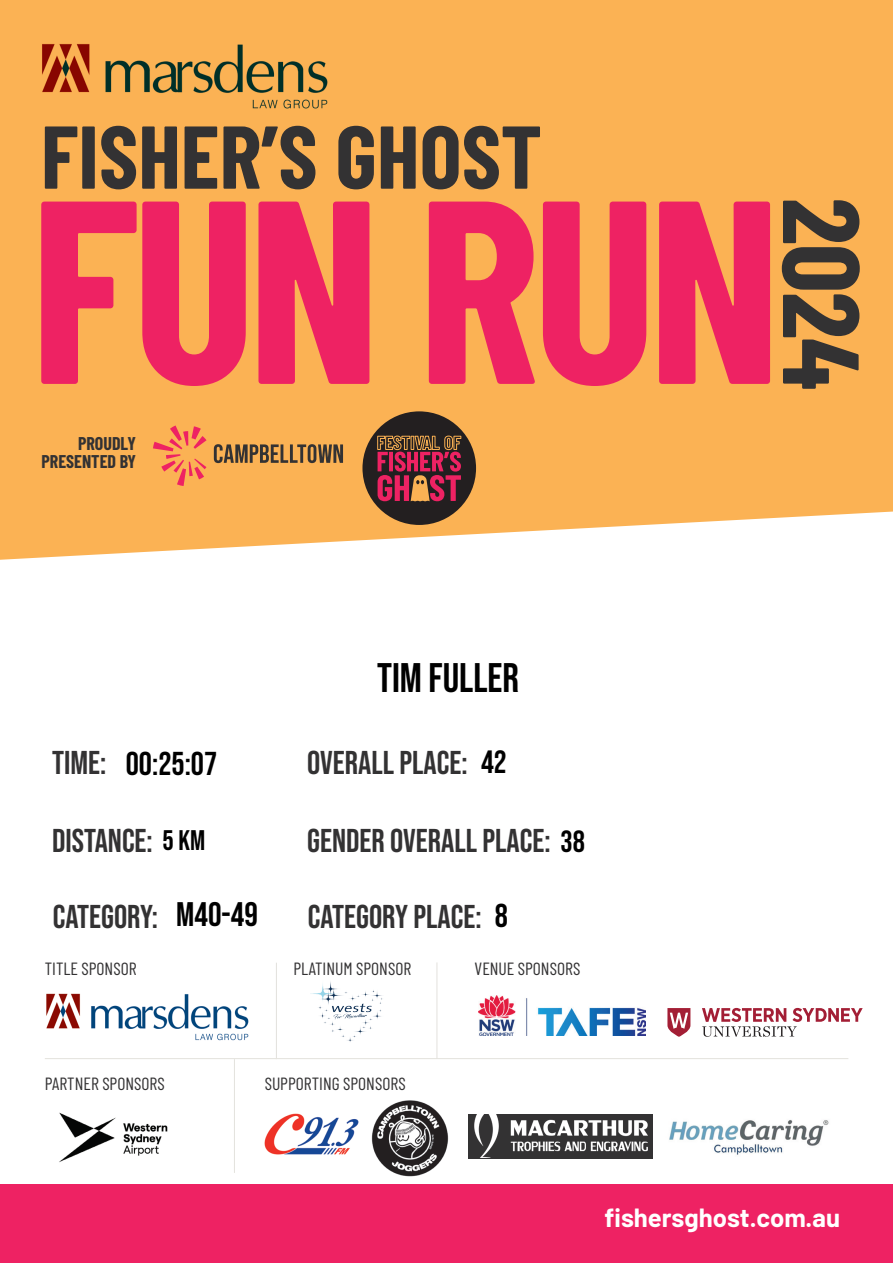
<style>
.page{position:relative;width:893px;height:1263px;background:#fff}
.page>*{position:absolute;margin:0;border:0;box-sizing:border-box;transform-origin:0 0}
.t1{font:700 108px "Barlow Condensed";color:#333233}
.t2{font:41.1px "Bebas Neue";color:#000}
.t3{font:33.9px "Bebas Neue";color:#000}
.t4{font:33px "Bebas Neue";color:#333233}
.t5{font:33px "Bebas Neue";color:#000}
.t6{font:28.2px "Bebas Neue";color:#000}
.t7{font:700 25.65px "Barlow";color:#fff}
.t8{font:700 18px/18px "Barlow Condensed";color:#333233;text-align:right}
.t9{font:17.7px "Barlow Condensed";color:#333233}
.s1{font-size:32.1px;color:#000}
.s2{font-size:30.6px;color:#000}
.s3{color:#000}
</style>
<div class="page">
<svg style="left:0;top:0;width:893px;height:560px;background:#fbb760"></svg>
<div style="left:0;top:1184px;width:893px;height:79px;background:#ee2263"></div>
<svg style="left:45px;top:126px;width:495px;height:63px;background:#8e6c42"></svg>
<img style="left:40px;top:40px;width:294px;height:74px">
<svg style="left:41px;top:202px;width:729px;height:184px;background:#f2575d"></svg>
<div style="left:362px;top:411px;width:114px;height:114px;background:#231f20;border-radius:50%"></div>
<svg style="left:377px;top:435px;width:84px;height:66px"></svg>
<svg style="left:214px;top:444px;width:129px;height:19px;background:#916e42"></svg>
<svg style="left:153px;top:425px;width:54px;height:61px;background:#f89157"></svg>
<svg style="left:702px;top:1008px;width:161px;height:29px"></svg>
<svg style="left:667px;top:1008px;width:23px;height:29px"></svg>
<img style="left:479px;top:996px;width:166px;height:40px">
<img style="left:265px;top:1114px;width:93px;height:40px">
<hr style="left:45px;top:1058px;width:803px;height:1px;background:#e4e3de">
<hr style="left:234px;top:1059px;width:1px;height:114px;background:#e4e3de">
<img style="left:46px;top:993px;width:203px;height:48px">
<hr style="left:276px;top:963px;width:1px;height:96px;background:#e4e3de">
<img style="left:371px;top:1100px;width:78px;height:76px">
<img style="left:311px;top:981px;width:72px;height:61px">
<div style="left:468px;top:1114px;width:184px;height:44px;background:#333233"></div>
<img style="left:474px;top:1114px;width:174px;height:43px">
<hr style="left:436px;top:962px;width:1px;height:97px;background:#e4e3de">
<img style="left:59px;top:1112px;width:109px;height:51px">
<img style="left:669px;top:1120px;width:160px;height:35px">
<p class="t8" style="left:41px;top:434px;width:96px">PROUDLY<br>PRESENTED BY</p>
<h1 class="t1" style="left:898px;top:198px;width:194px;rotate:90deg">2024</h1>
<p class="t2" style="left:377px;top:654px;width:144px">TIM FULLER</p>
<p class="t4" style="left:52px;top:744px;width:56px">TIME:</p>
<p class="t4" style="left:307px;top:744px;width:201px">OVERALL PLACE: <span class="s1">42</span></p>
<p class="t5" style="left:126px;top:745px;width:93px">00:25:07</p>
<p class="t4" style="left:52px;top:821px;width:102px">DISTANCE:</p>
<p class="t4" style="left:307px;top:821px;width:279px">GENDER OVERALL PLACE: <span class="s2">38</span></p>
<p class="t6" style="left:163px;top:824px;width:44px">5 km</p>
<p class="t3" style="left:176px;top:895px;width:83px">M40-49</p>
<p class="t4" style="left:53px;top:898px;width:107px">CATEGORY:</p>
<p class="t4" style="left:308px;top:898px;width:202px">CATEGORY PLACE: <span class="s3">8</span></p>
<p class="t9" style="left:45px;top:956px;width:93px">TITLE SPONSOR</p>
<p class="t9" style="left:293px;top:956px;width:119px">PLATINUM SPONSOR</p>
<p class="t9" style="left:45px;top:1070px;width:121px">PARTNER SPONSORS</p>
<p class="t9" style="left:265px;top:1070px;width:142px">SUPPORTING SPONSORS</p>
<p class="t9" style="left:475px;top:956px;width:107px">VENUE SPONSORS</p>
<p class="t7" style="left:604px;top:1199px;width:237px">fishersghost.com.au</p>
</div>
